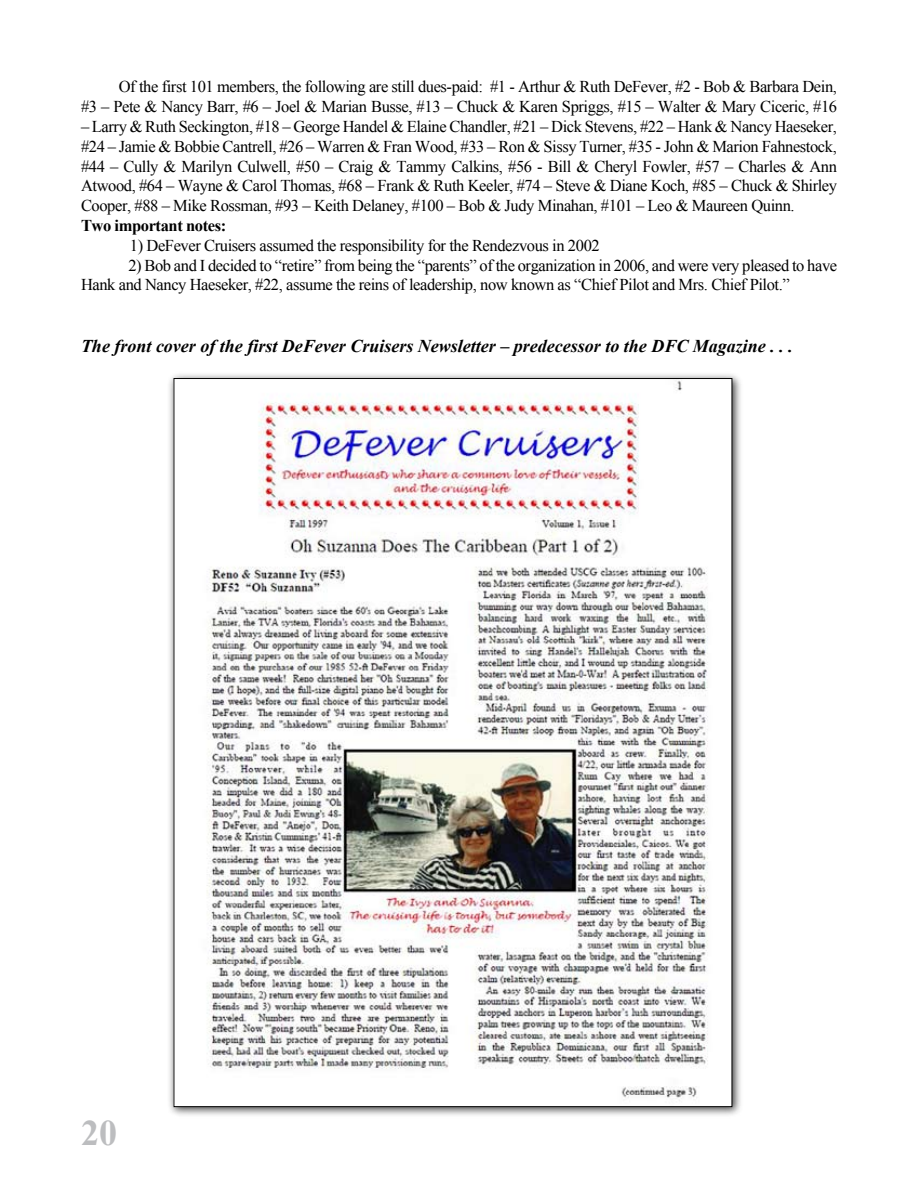
<style>
.page{position:relative;width:918px;height:1188px;background:#fff}
.page>*{position:absolute;margin:0;border:0;box-sizing:border-box;transform-origin:0 0}
.t1{font:700 36px "Times New Roman";color:#bcbdbf}
.t2{font:italic 700 18px "Times New Roman";color:#000}
.t3{font:16.5px/19.8px "Times New Roman";letter-spacing:-.025em;color:#000;text-align:right}
.t4{font:700 16.5px "Times New Roman";letter-spacing:-.025em;color:#000}
</style>
<div class="page">
<div style="left:167px;top:371px;width:576px;height:748px;background:#000;opacity:.75"></div>
<img style="left:176px;top:380px;width:554px;height:725px">
<p class="t3" style="left:81px;top:77px;width:758px">Of the first 101 members, the following are still dues-paid: #1 - Arthur &amp; Ruth DeFever, #2 - Bob &amp; Barbara Dein,<br>#3 – Pete &amp; Nancy Barr, #6 – Joel &amp; Marian Busse, #13 – Chuck &amp; Karen Spriggs, #15 – Walter &amp; Mary Ciceric, #16</p>
<p class="t3" style="left:81px;top:116px;width:758px;text-align:justify">– Larry &amp; Ruth Seckington, #18 – George Handel &amp; Elaine Chandler, #21 – Dick Stevens, #22 – Hank &amp; Nancy Haeseker, #24 – Jamie &amp; Bobbie Cantrell, #26 – Warren &amp; Fran Wood, #33 – Ron &amp; Sissy Turner, #35 - John &amp; Marion Fahnestock, #44 – Cully &amp; Marilyn Culwell, #50 – Craig &amp; Tammy Calkins, #56 - Bill &amp; Cheryl Fowler, #57 – Charles &amp; Ann Atwood, #64 – Wayne &amp; Carol Thomas, #68 – Frank &amp; Ruth Keeler, #74 – Steve &amp; Diane Koch, #85 – Chuck &amp; Shirley Cooper, #88 – Mike Rossman, #93 – Keith Delaney, #100 – Bob &amp; Judy Minahan, #101 – Leo &amp; Maureen Quinn.</p>
<p class="t4" style="left:81px;top:214px;width:147px">Two important notes:</p>
<p class="t3" style="left:130px;top:235px;width:471px">1) DeFever Cruisers assumed the responsibility for the Rendezvous in 2002</p>
<p class="t3" style="left:81px;top:255px;width:758px;text-align:left;text-indent:47px">2) Bob and I decided to “retire” from being the “parents” of the organization in 2006, and were very pleased to have<br>Hank and Nancy Haeseker, #22, assume the reins of leadership, now known as “Chief Pilot and Mrs. Chief Pilot.”</p>
<p class="t2" style="left:81px;top:334px;width:713px">The front cover of the first DeFever Cruisers Newsletter – predecessor to the DFC Magazine . . .</p>
<h1 class="t1" style="left:81px;top:1108px;width:37px">20</h1>
</div>
